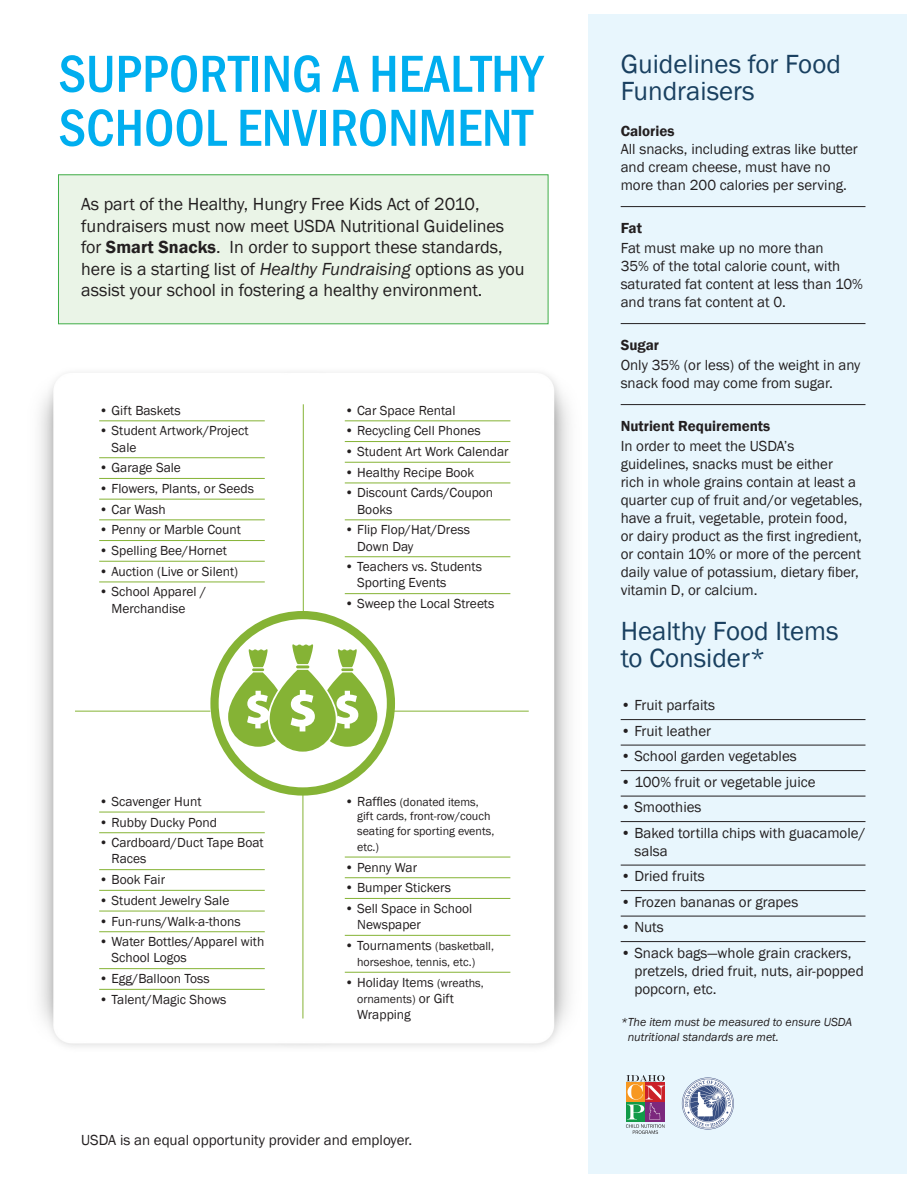
<style>
.page{position:relative;width:918px;height:1188px;background:#fff}
.page>*{position:absolute;margin:0;border:0;box-sizing:border-box;transform-origin:0 0}
.t1{font:500 condensed 54px/54px "Franklin Gothic";color:#00aeef}
.t2{font:27px/27px "Franklin Gothic";color:#194060}
.t3{font:18px/21.6px "Franklin Gothic";color:#231f20}
.t4{font:15px/18px "Franklin Gothic";color:#231f20}
.t5{font:600 15px "Franklin Gothic";color:#231f20}
.t6{font:13.5px/16.2px "Franklin Gothic";color:#231f20}
.t7{font:12px/14.4px "Franklin Gothic";color:#231f20}
.t8{font:italic 12px/14.4px "Franklin Gothic";color:#231f20}
.s1{font-weight:600}
.s2{font-style:italic}
.s3{font-size:13.5px}
.s4{font-size:12px}
</style>
<div class="page">
<img style="left:39px;top:345px;width:550px;height:733px">
<div style="left:589px;top:14px;width:318px;height:1160px;background:#e8f6fd"></div>
<div style="left:58px;top:175px;width:490px;height:149px;background:#eaf4e7"></div>
<div style="left:58px;top:175px;width:490px;height:149px;border:1px solid #40ae49"></div>
<hr style="left:621px;top:206px;width:244px;height:1px;background:#231f20">
<hr style="left:621px;top:323px;width:244px;height:1px;background:#231f20">
<hr style="left:621px;top:404px;width:244px;height:1px;background:#231f20">
<hr style="left:621px;top:719px;width:244px;height:1px;background:#231f20">
<hr style="left:621px;top:745px;width:244px;height:1px;background:#231f20">
<hr style="left:621px;top:770px;width:244px;height:1px;background:#231f20">
<hr style="left:621px;top:796px;width:244px;height:1px;background:#231f20">
<hr style="left:621px;top:821px;width:244px;height:1px;background:#231f20">
<hr style="left:621px;top:865px;width:244px;height:1px;background:#231f20">
<hr style="left:621px;top:890px;width:244px;height:1px;background:#231f20">
<hr style="left:621px;top:916px;width:244px;height:1px;background:#231f20">
<hr style="left:621px;top:941px;width:244px;height:1px;background:#231f20">
<hr style="left:99px;top:421px;width:166px;height:1px;background:#85b335">
<hr style="left:99px;top:457px;width:166px;height:1px;background:#85b335">
<hr style="left:99px;top:478px;width:166px;height:1px;background:#85b335">
<hr style="left:99px;top:499px;width:166px;height:1px;background:#85b335">
<hr style="left:99px;top:520px;width:166px;height:1px;background:#85b335">
<hr style="left:99px;top:540px;width:166px;height:1px;background:#85b335">
<hr style="left:99px;top:561px;width:166px;height:1px;background:#85b335">
<hr style="left:99px;top:582px;width:166px;height:1px;background:#85b335">
<hr style="left:345px;top:421px;width:165px;height:1px;background:#85b335">
<hr style="left:345px;top:441px;width:165px;height:1px;background:#85b335">
<hr style="left:345px;top:462px;width:165px;height:1px;background:#85b335">
<hr style="left:345px;top:483px;width:165px;height:1px;background:#85b335">
<hr style="left:345px;top:520px;width:165px;height:1px;background:#85b335">
<hr style="left:345px;top:556px;width:165px;height:1px;background:#85b335">
<hr style="left:345px;top:593px;width:165px;height:1px;background:#85b335">
<hr style="left:99px;top:812px;width:166px;height:1px;background:#85b335">
<hr style="left:99px;top:832px;width:166px;height:1px;background:#85b335">
<hr style="left:99px;top:869px;width:166px;height:1px;background:#85b335">
<hr style="left:99px;top:890px;width:166px;height:1px;background:#85b335">
<hr style="left:99px;top:911px;width:166px;height:1px;background:#85b335">
<hr style="left:99px;top:931px;width:166px;height:1px;background:#85b335">
<hr style="left:99px;top:968px;width:166px;height:1px;background:#85b335">
<hr style="left:99px;top:989px;width:166px;height:1px;background:#85b335">
<hr style="left:345px;top:857px;width:165px;height:1px;background:#85b335">
<hr style="left:345px;top:877px;width:165px;height:1px;background:#85b335">
<hr style="left:345px;top:898px;width:165px;height:1px;background:#85b335">
<hr style="left:345px;top:935px;width:165px;height:1px;background:#85b335">
<hr style="left:345px;top:972px;width:165px;height:1px;background:#85b335">
<hr style="left:303px;top:404px;width:1px;height:213px;background:#85b335">
<hr style="left:303px;top:790px;width:1px;height:229px;background:#85b335">
<hr style="left:75px;top:711px;width:135px;height:1px;background:#85b335">
<hr style="left:393px;top:711px;width:136px;height:1px;background:#85b335">
<svg style="left:682px;top:1078px;width:52px;height:52px"></svg>
<svg style="left:626px;top:1075px;width:39px;height:59px"></svg>
<svg style="left:210px;top:611px;width:185px;height:185px"></svg>
<p class="t1" style="left:58px;top:46px;width:486px">SUPPORTING A HEALTHY<br>SCHOOL ENVIRONMENT</p>
<p class="t3" style="left:81px;top:194px;width:445px">As part of the Healthy, Hungry Free Kids Act of 2010, fundraisers must now meet USDA Nutritional Guidelines for <span class="s1">Smart Snacks</span>. In order to support these standards, here is a starting list of <span class="s2">Healthy Fundraising</span> options as you assist your school in fostering a healthy environment.</p>
<p class="t6" style="left:99px;top:402px;width:83px">• Gift Baskets</p>
<p class="t6" style="left:112px;top:423px;width:139px;text-indent:-12px">• Student Artwork/Project<br>Sale</p>
<p class="t6" style="left:99px;top:460px;width:83px">• Garage Sale</p>
<p class="t6" style="left:99px;top:481px;width:156px">• Flowers, Plants, or Seeds</p>
<p class="t6" style="left:99px;top:501px;width:68px">• Car Wash</p>
<p class="t6" style="left:99px;top:522px;width:143px">• Penny or Marble Count</p>
<p class="t6" style="left:99px;top:543px;width:129px">• Spelling Bee/Hornet</p>
<p class="t6" style="left:99px;top:563px;width:141px">• Auction (Live or Silent)</p>
<p class="t6" style="left:112px;top:584px;width:96px;text-indent:-12px">• School Apparel /<br>Merchandise</p>
<p class="t6" style="left:99px;top:794px;width:104px">• Scavenger Hunt</p>
<p class="t6" style="left:99px;top:814px;width:120px">• Rubby Ducky Pond</p>
<p class="t6" style="left:112px;top:835px;width:154px;text-indent:-12px">• Cardboard/Duct Tape Boat<br>Races</p>
<p class="t6" style="left:99px;top:872px;width:67px">• Book Fair</p>
<p class="t6" style="left:99px;top:893px;width:132px">• Student Jewelry Sale</p>
<p class="t6" style="left:99px;top:913px;width:143px">• Fun-runs/Walk-a-thons</p>
<p class="t6" style="left:112px;top:934px;width:154px;text-indent:-12px">• Water Bottles/Apparel with<br>School Logos</p>
<p class="t6" style="left:99px;top:971px;width:112px">• Egg/Balloon Toss</p>
<p class="t6" style="left:99px;top:992px;width:129px">• Talent/Magic Shows</p>
<p class="t6" style="left:345px;top:402px;width:112px">• Car Space Rental</p>
<p class="t6" style="left:345px;top:423px;width:137px">• Recycling Cell Phones</p>
<p class="t6" style="left:345px;top:444px;width:165px">• Student Art Work Calendar</p>
<p class="t6" style="left:345px;top:464px;width:131px">• Healthy Recipe Book</p>
<p class="t6" style="left:357px;top:485px;width:138px;text-indent:-12px">• Discount Cards/Coupon<br>Books</p>
<p class="t6" style="left:357px;top:522px;width:114px;text-indent:-12px">• Flip Flop/Hat/Dress<br>Down Day</p>
<p class="t6" style="left:357px;top:559px;width:126px;text-indent:-12px">• Teachers vs. Students<br>Sporting Events</p>
<p class="t6" style="left:345px;top:596px;width:151px">• Sweep the Local Streets</p>
<p class="t7" style="left:357px;top:795px;width:139px;text-indent:-12px"><span class="s3">• Raffles</span> (donated items, gift cards, front-row/couch seating for sporting events,</p>
<p class="t7" style="left:357px;top:840px;width:23px">etc.)</p>
<p class="t6" style="left:345px;top:859px;width:74px">• Penny War</p>
<p class="t6" style="left:345px;top:880px;width:108px">• Bumper Stickers</p>
<p class="t6" style="left:357px;top:901px;width:117px;text-indent:-12px">• Sell Space in School<br>Newspaper</p>
<p class="t6" style="left:345px;top:938px;width:151px">• Tournaments <span class="s4">(basketball,</span></p>
<p class="t7" style="left:357px;top:955px;width:120px">horseshoe, tennis, etc.)</p>
<p class="t6" style="left:345px;top:974px;width:141px">• Holiday Items <span class="s4">(wreaths,</span></p>
<p class="t7" style="left:357px;top:992px;width:98px">ornaments) <span class="s3">or Gift</span></p>
<p class="t6" style="left:357px;top:1007px;width:55px">Wrapping</p>
<p class="t4" style="left:81px;top:1131px;width:333px">USDA is an equal opportunity provider and employer.</p>
<p class="t2" style="left:621px;top:51px;width:222px">Guidelines for Food<br>Fundraisers</p>
<p class="t5" style="left:621px;top:122px;width:55px">Calories</p>
<p class="t4" style="left:621px;top:140px;width:239px">All snacks, including extras like butter and cream cheese, must have no more than 200 calories per serving.</p>
<p class="t5" style="left:621px;top:219px;width:23px">Fat</p>
<p class="t4" style="left:621px;top:239px;width:244px">Fat must make up no more than<br>35% of the total calorie count, with saturated fat content at less than 10% and trans fat content at 0.</p>
<p class="t5" style="left:621px;top:336px;width:40px">Sugar</p>
<p class="t4" style="left:621px;top:356px;width:241px">Only 35% (or less) of the weight in any snack food may come from sugar.</p>
<p class="t5" style="left:621px;top:417px;width:151px">Nutrient Requirements</p>
<p class="t4" style="left:621px;top:437px;width:243px">In order to meet the USDA’s guidelines, snacks must be either<br>rich in whole grains contain at least a quarter cup of fruit and/or vegetables, have a fruit, vegetable, protein food, or dairy product as the first ingredient, or contain 10% or more of the percent daily value of potassium, dietary fiber, vitamin D, or calcium.</p>
<p class="t2" style="left:621px;top:618px;width:219px">Healthy Food Items to Consider*</p>
<p class="t4" style="left:621px;top:697px;width:96px">• Fruit parfaits</p>
<p class="t4" style="left:621px;top:722px;width:92px">• Fruit leather</p>
<p class="t4" style="left:621px;top:748px;width:178px">• School garden vegetables</p>
<p class="t4" style="left:621px;top:773px;width:196px">• 100% fruit or vegetable juice</p>
<p class="t4" style="left:621px;top:799px;width:82px">• Smoothies</p>
<p class="t4" style="left:634px;top:824px;width:233px;text-indent:-14px">• Baked tortilla chips with guacamole/ salsa</p>
<p class="t4" style="left:621px;top:868px;width:86px">• Dried fruits</p>
<p class="t4" style="left:621px;top:893px;width:179px">• Frozen bananas or grapes</p>
<p class="t4" style="left:621px;top:919px;width:45px">• Nuts</p>
<p class="t4" style="left:634px;top:944px;width:231px;text-indent:-14px">• Snack bags—whole grain crackers, pretzels, dried fruit, nuts, air-popped popcorn, etc.</p>
<p class="t8" style="left:628px;top:1015px;width:226px;text-indent:-7px">*The item must be measured to ensure USDA nutritional standards are met.</p>
</div>
